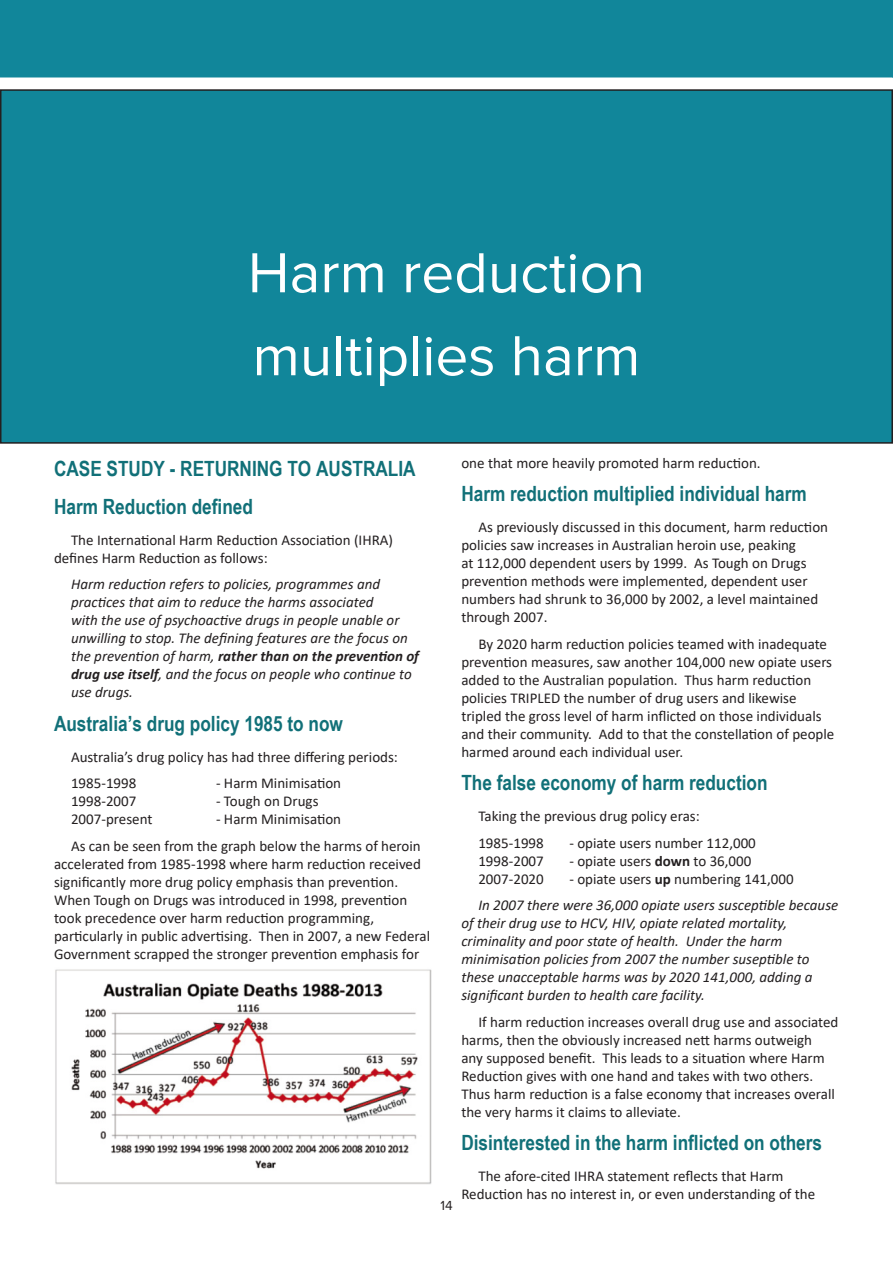
<style>
.page{position:relative;width:893px;height:1263px;background:#fff}
.page>*{position:absolute;margin:0;border:0;box-sizing:border-box;transform-origin:0 0}
.Major_Heading{font:58.5px "Proxima Nova";color:#fff}
.t1{font:700 21px "Arial Narrow";color:#117078}
.Body_Text{font:15px/18px "Calibri";color:#231f20}
.Body_Text-2{font:italic 15px/18px "Calibri";color:#231f20}
.t2{font:13.5px "Proxima Nova";color:#231f20}
.s1{font-weight:700}
</style>
<div class="page">
<div style="left:0;top:0;width:893px;height:77px;background:#11869a"></div>
<div style="left:1px;top:90px;width:891px;height:353px;background:#11869a"></div>
<div style="left:0;top:89px;width:893px;height:355px;border:2px solid #231f20"></div>
<img style="left:55px;top:969px;width:376px;height:215px">
<p class="Major_Heading" style="left:248px;top:239px;width:399px">Harm reduction</p>
<p class="Major_Heading" style="left:253px;top:322px;width:389px">multiplies harm</p>
<p class="t1" style="left:54px;top:453px;width:363px">CASE STUDY - RETURNING TO AUSTRALIA</p>
<p class="t1" style="left:54px;top:491px;width:201px">Harm Reduction defined</p>
<p class="Body_Text" style="left:54px;top:530px;width:341px;text-indent:17px">The International Harm Reduction Association (IHRA) defines Harm Reduction as follows:</p>
<p class="Body_Text-2" style="left:71px;top:575px;width:350px">Harm reduction refers to policies, programmes and practices that aim to reduce the harms associated<br>with the use of psychoactive drugs in people unable or unwilling to stop. The defining features are the focus on the prevention of harm, <span class="s1">rather than on the prevention of drug use itself</span>, and the focus on people who continue to use drugs.</p>
<p class="t1" style="left:54px;top:708px;width:291px">Australia’s drug policy 1985 to now</p>
<p class="Body_Text" style="left:71px;top:747px;width:328px">Australia’s drug policy has had three differing periods:</p>
<p class="Body_Text" style="left:71px;top:774px;width:67px">1985-1998</p>
<p class="Body_Text" style="left:216px;top:774px;width:127px">- Harm Minimisation</p>
<p class="Body_Text" style="left:71px;top:792px;width:67px">1998-2007</p>
<p class="Body_Text" style="left:216px;top:792px;width:104px">- Tough on Drugs</p>
<p class="Body_Text" style="left:71px;top:810px;width:83px">2007-present</p>
<p class="Body_Text" style="left:216px;top:810px;width:127px">- Harm Minimisation</p>
<p class="Body_Text" style="left:54px;top:836px;width:378px;text-indent:17px">As can be seen from the graph below the harms of heroin accelerated from 1985-1998 where harm reduction received significantly more drug policy emphasis than prevention.<br>When Tough on Drugs was introduced in 1998, prevention took precedence over harm reduction programming, particularly in public advertising. Then in 2007, a new Federal Government scrapped the stronger prevention emphasis for</p>
<p class="t2" style="left:440px;top:1197px;width:14px">14</p>
<p class="Body_Text" style="left:461px;top:453px;width:301px">one that more heavily promoted harm reduction.</p>
<p class="t1" style="left:461px;top:478px;width:347px">Harm reduction multiplied individual harm</p>
<p class="Body_Text" style="left:461px;top:518px;width:368px;text-indent:17px">As previously discussed in this document, harm reduction policies saw increases in Australian heroin use, peaking<br>at 112,000 dependent users by 1999. As Tough on Drugs prevention methods were implemented, dependent user numbers had shrunk to 36,000 by 2002, a level maintained through 2007.</p>
<p class="Body_Text" style="left:461px;top:634px;width:374px;text-indent:17px">By 2020 harm reduction policies teamed with inadequate prevention measures, saw another 104,000 new opiate users added to the Australian population. Thus harm reduction policies TRIPLED the number of drug users and likewise tripled the gross level of harm inflicted on those individuals and their community. Add to that the constellation of people harmed around each individual user.</p>
<p class="t1" style="left:461px;top:767px;width:308px">The false economy of harm reduction</p>
<p class="Body_Text" style="left:478px;top:807px;width:223px">Taking the previous drug policy eras:</p>
<p class="Body_Text" style="left:478px;top:833px;width:67px">1985-1998</p>
<p class="Body_Text" style="left:569px;top:833px;width:188px">- opiate users number 112,000</p>
<p class="Body_Text" style="left:478px;top:851px;width:67px">1998-2007</p>
<p class="Body_Text" style="left:569px;top:851px;width:184px">- opiate users <span class="s1">down</span> to 36,000</p>
<p class="Body_Text" style="left:478px;top:869px;width:67px">2007-2020</p>
<p class="Body_Text" style="left:569px;top:869px;width:226px">- opiate users <span class="s1">up</span> numbering 141,000</p>
<p class="Body_Text-2" style="left:461px;top:895px;width:378px;text-indent:17px">In 2007 there were 36,000 opiate users susceptible because of their drug use to HCV, HIV, opiate related mortality, criminality and poor state of health. Under the harm minimisation policies from 2007 the number suseptible to these unacceptable harms was by 2020 141,000, adding a significant burden to health care facility.</p>
<p class="Body_Text" style="left:461px;top:1012px;width:379px;text-indent:17px">If harm reduction increases overall drug use and associated harms, then the obviously increased nett harms outweigh<br>any supposed benefit. This leads to a situation where Harm Reduction gives with one hand and takes with two others.<br>Thus harm reduction is a false economy that increases overall the very harms it claims to alleviate.</p>
<p class="t1" style="left:461px;top:1127px;width:362px">Disinterested in the harm inflicted on others</p>
<p class="Body_Text" style="left:461px;top:1167px;width:355px;text-indent:17px">The afore-cited IHRA statement reflects that Harm<br>Reduction has no interest in, or even understanding of the</p>
</div>
